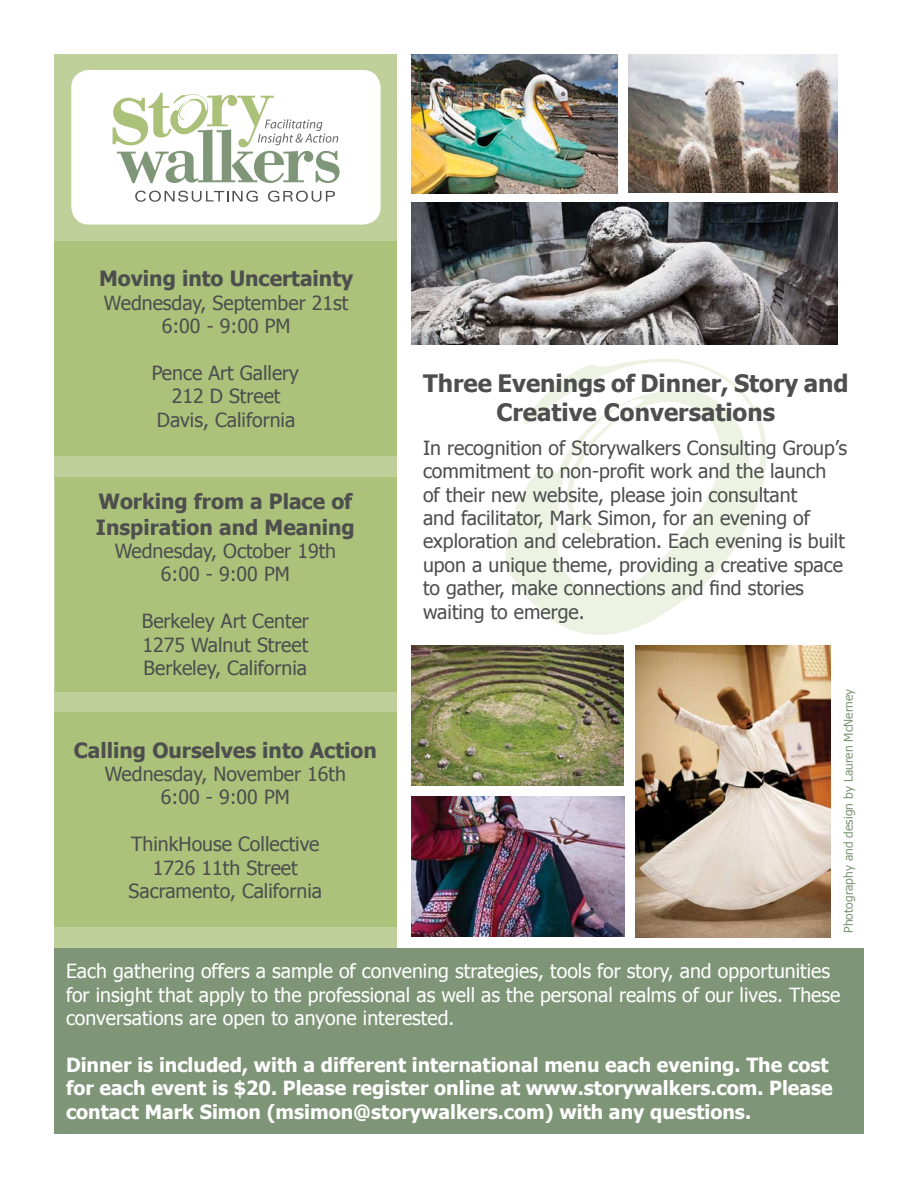
<style>
.page{position:relative;width:918px;height:1188px;background:#fff}
.page>*{position:absolute;margin:0;border:0;box-sizing:border-box;transform-origin:0 0}
.t1{font:700 24px/28.8px "Tahoma";color:#4e4e4e;text-align:center}
.t2{font:700 21px/25.2px "Tahoma";color:#4e4e4e}
.t3{font:19.5px/23.4px "Tahoma";color:#4e4e4e;text-align:center}
.t4{font:19.5px/23.4px "Tahoma";color:#fff}
.t5{font:700 19.5px/23.4px "Tahoma";color:#fff}
.t6{font:12px "Tahoma";letter-spacing:.01em;color:#7f9577}
</style>
<div class="page">
<div style="left:54px;top:54px;width:343px;height:900px;background:#c0d09b"></div>
<div style="left:54px;top:713px;width:343px;height:214px;background:#acc17a"></div>
<div style="left:54px;top:241px;width:343px;height:215px;background:#acc17a"></div>
<svg style="left:505px;top:359px;width:262px;height:276px"></svg>
<div style="left:54px;top:948px;width:810px;height:186px;background:#7f9577"></div>
<div style="left:55px;top:477px;width:342px;height:214px;background:#acc17a"></div>
<img style="left:411px;top:646px;width:213px;height:140px">
<img style="left:411px;top:796px;width:213px;height:141px">
<img style="left:636px;top:645px;width:194px;height:292px">
<img style="left:411px;top:54px;width:207px;height:139px">
<img style="left:629px;top:54px;width:209px;height:139px">
<img style="left:411px;top:203px;width:427px;height:141px">
<div style="left:71px;top:70px;width:310px;height:155px;background:#fff"></div>
<svg style="left:135px;top:191px;width:123px;height:11px"></svg>
<svg style="left:268px;top:191px;width:67px;height:11px"></svg>
<svg style="left:113px;top:93px;width:227px;height:90px;background:#dae1d2"></svg>
<p class="t2" style="left:99px;top:265px;width:256px">Moving into Uncertainty</p>
<p class="t3" style="left:104px;top:290px;width:246px">Wednesday, September 21st<br>6:00 - 9:00 PM</p>
<p class="t3" style="left:152px;top:360px;width:149px">Pence Art Gallery<br>212 D Street<br>Davis, California</p>
<p class="t2" style="left:96px;top:488px;width:260px">Working from a Place of<br>Inspiration and Meaning</p>
<p class="t3" style="left:115px;top:539px;width:223px">Wednesday, October 19th<br>6:00 - 9:00 PM</p>
<p class="t3" style="left:142px;top:609px;width:169px;text-align:justify">Berkeley Art Center 1275 Walnut Street Berkeley, California</p>
<p class="t2" style="left:74px;top:737px;width:304px">Calling Ourselves into Action</p>
<p class="t3" style="left:105px;top:762px;width:243px">Wednesday, November 16th<br>6:00 - 9:00 PM</p>
<p class="t3" style="left:129px;top:832px;width:195px">ThinkHouse Collective<br>1726 11th Street<br>Sacramento, California</p>
<p class="t1" style="left:423px;top:368px;width:427px">Three Evenings of Dinner, Story and<br>Creative Conversations</p>
<p class="t3" style="left:423px;top:435px;width:426px;text-align:left">In recognition of Storywalkers Consulting Group’s commitment to non-profit work and the launch of their new website, please join consultant<br>and facilitator, Mark Simon, for an evening of exploration and celebration. Each evening is built upon a unique theme, providing a creative space to gather, make connections and find stories waiting to emerge.</p>
<p class="t6" style="left:841px;top:933px;width:246px;rotate:-90deg">Photography and design by Lauren McNerney</p>
<p class="t4" style="left:66px;top:959px;width:776px">Each gathering offers a sample of convening strategies, tools for story, and opportunities for insight that apply to the professional as well as the personal realms of our lives. These conversations are open to anyone interested.</p>
<p class="t5" style="left:66px;top:1052px;width:768px">Dinner is included, with a different international menu each evening. The cost for each event is $20. Please register online at www.storywalkers.com. Please contact Mark Simon (msimon@storywalkers.com) with any questions.</p>
</div>
